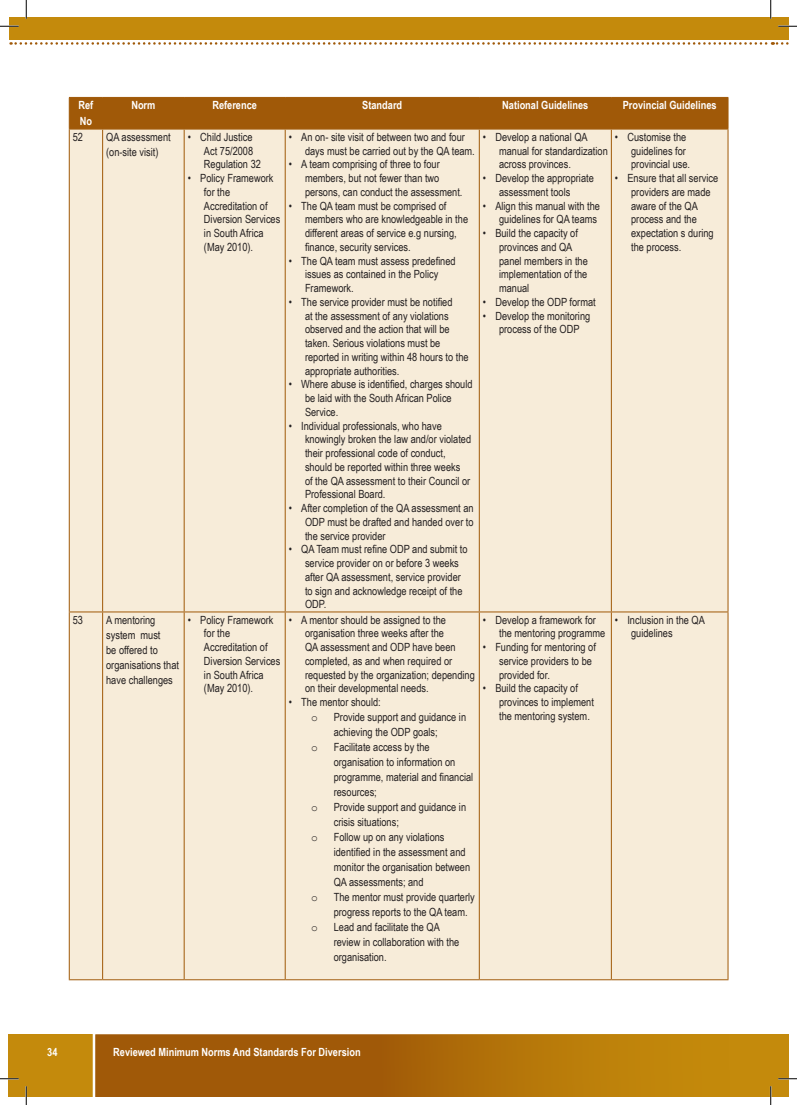
<style>
.page{position:relative;width:797px;height:1105px;background:#fff}
.page>*{position:absolute;margin:0;border:0;box-sizing:border-box;transform-origin:0 0}
.bullets_table{font:11.25px/13.8px "Arial Narrow";color:#231f20}
.t1{font:700 11.25px/16.2px "Arial Narrow";color:#fff}
.t2{font:11.25px "Courier New";color:#231f20}
</style>
<div class="page">
<div style="left:9px;top:1034px;width:761px;height:62px;background:#c48a0c"></div>
<svg style="left:93px;top:1034px;width:677px;height:62px"></svg>
<div style="left:9px;top:17px;width:762px;height:23px;background:#c48a0c"></div>
<svg style="left:11px;top:42px;width:777px;height:3px"></svg>
<div style="left:770px;top:17px;width:18px;height:23px;background:#c48a0c"></div>
<div style="left:70px;top:98px;width:657px;height:30px;background:#a05908"></div>
<div style="left:70px;top:130px;width:657px;height:849px;background:#f7ecd9"></div>
<hr style="left:69px;top:97px;width:34px;height:1px;background:#a05908">
<hr style="left:69px;top:98px;width:1px;height:30px;background:#a05908">
<hr style="left:103px;top:97px;width:81px;height:1px;background:#a05908">
<hr style="left:102px;top:98px;width:1px;height:30px;background:#a05908">
<hr style="left:184px;top:97px;width:101px;height:1px;background:#a05908">
<hr style="left:184px;top:98px;width:1px;height:30px;background:#a05908">
<hr style="left:285px;top:97px;width:194px;height:1px;background:#a05908">
<hr style="left:285px;top:98px;width:1px;height:30px;background:#a05908">
<hr style="left:479px;top:97px;width:132px;height:1px;background:#a05908">
<hr style="left:479px;top:98px;width:1px;height:30px;background:#a05908">
<hr style="left:611px;top:97px;width:117px;height:1px;background:#a05908">
<hr style="left:611px;top:98px;width:1px;height:30px;background:#a05908">
<hr style="left:727px;top:98px;width:1px;height:30px;background:#a05908">
<hr style="left:69px;top:128px;width:34px;height:2px;background:#a05908">
<hr style="left:103px;top:128px;width:81px;height:2px;background:#a05908">
<hr style="left:184px;top:128px;width:101px;height:2px;background:#a05908">
<hr style="left:285px;top:128px;width:194px;height:2px;background:#a05908">
<hr style="left:479px;top:128px;width:132px;height:2px;background:#a05908">
<hr style="left:611px;top:128px;width:117px;height:2px;background:#a05908">
<hr style="left:69px;top:130px;width:1px;height:481px;background:#a05908">
<hr style="left:102px;top:130px;width:1px;height:481px;background:#a05908">
<hr style="left:184px;top:130px;width:1px;height:481px;background:#a05908">
<hr style="left:285px;top:130px;width:1px;height:481px;background:#a05908">
<hr style="left:479px;top:130px;width:1px;height:481px;background:#a05908">
<hr style="left:611px;top:130px;width:1px;height:481px;background:#a05908">
<hr style="left:727px;top:130px;width:1px;height:481px;background:#a05908">
<hr style="left:69px;top:611px;width:34px;height:1px;background:#a05908">
<hr style="left:69px;top:612px;width:1px;height:367px;background:#a05908">
<hr style="left:103px;top:611px;width:81px;height:1px;background:#a05908">
<hr style="left:102px;top:612px;width:1px;height:367px;background:#a05908">
<hr style="left:184px;top:611px;width:101px;height:1px;background:#a05908">
<hr style="left:184px;top:612px;width:1px;height:367px;background:#a05908">
<hr style="left:285px;top:611px;width:194px;height:1px;background:#a05908">
<hr style="left:285px;top:612px;width:1px;height:367px;background:#a05908">
<hr style="left:479px;top:611px;width:132px;height:1px;background:#a05908">
<hr style="left:479px;top:612px;width:1px;height:367px;background:#a05908">
<hr style="left:611px;top:611px;width:117px;height:1px;background:#a05908">
<hr style="left:611px;top:612px;width:1px;height:367px;background:#a05908">
<hr style="left:727px;top:612px;width:1px;height:367px;background:#a05908">
<hr style="left:69px;top:979px;width:34px;height:1px;background:#a05908">
<hr style="left:103px;top:979px;width:81px;height:1px;background:#a05908">
<hr style="left:184px;top:979px;width:101px;height:1px;background:#a05908">
<hr style="left:285px;top:979px;width:194px;height:1px;background:#a05908">
<hr style="left:479px;top:979px;width:132px;height:1px;background:#a05908">
<hr style="left:611px;top:979px;width:117px;height:1px;background:#a05908">
<svg style="left:0;top:25px;width:19px;height:2px"></svg>
<svg style="left:778px;top:25px;width:19px;height:2px"></svg>
<svg style="left:0;top:1078px;width:19px;height:1px"></svg>
<svg style="left:25px;top:0;width:2px;height:19px"></svg>
<svg style="left:25px;top:1086px;width:2px;height:19px"></svg>
<svg style="left:770px;top:0;width:1px;height:19px"></svg>
<svg style="left:770px;top:1034px;width:27px;height:71px"></svg>
<p class="t1" style="left:78px;top:97px;width:16px">Ref<br>No</p>
<p class="t1" style="left:131px;top:97px;width:26px">Norm</p>
<p class="t1" style="left:212px;top:97px;width:46px">Reference</p>
<p class="t1" style="left:362px;top:97px;width:41px">Standard</p>
<p class="t1" style="left:502px;top:97px;width:88px">National Guidelines</p>
<p class="t1" style="left:622px;top:97px;width:95px">Provincial Guidelines</p>
<p class="bullets_table" style="left:73px;top:130px;width:12px">52</p>
<p class="bullets_table" style="left:106px;top:129px;width:66px;line-height:15px">QA assessment (on-site visit)</p>
<p class="bullets_table" style="left:204px;top:130px;width:58px;text-indent:-16px">• Child Justice<br>Act 75/2008<br>Regulation 32</p>
<p class="bullets_table" style="left:204px;top:171px;width:78px;text-indent:-16px">• Policy Framework for the<br>Accreditation of<br>Diversion Services in South Africa (May 2010).</p>
<p class="bullets_table" style="left:499px;top:130px;width:110px;text-indent:-16px">• Develop a national QA manual for standardization across provinces.</p>
<p class="bullets_table" style="left:499px;top:171px;width:96px;text-indent:-16px">• Develop the appropriate assessment tools</p>
<p class="bullets_table" style="left:483px;top:198px;width:119px;text-align:right">• Align this manual with the guidelines for QA teams</p>
<p class="bullets_table" style="left:499px;top:226px;width:90px;text-indent:-16px">• Build the capacity of provinces and QA panel members in the implementation of the manual</p>
<p class="bullets_table" style="left:483px;top:295px;width:114px">• Develop the ODP format</p>
<p class="bullets_table" style="left:483px;top:308px;width:109px;text-align:center">• Develop the monitoring process of the ODP</p>
<p class="bullets_table" style="left:305px;top:130px;width:171px;text-indent:-16px">• An on- site visit of between two and four days must be carried out by the QA team.</p>
<p class="bullets_table" style="left:305px;top:157px;width:159px;text-indent:-16px">• A team comprising of three to four members, but not fewer than two persons, can conduct the assessment.</p>
<p class="bullets_table" style="left:305px;top:198px;width:165px;text-indent:-16px">• The QA team must be comprised of members who are knowledgeable in the different areas of service e.g nursing, finance, security services.</p>
<p class="bullets_table" style="left:305px;top:253px;width:152px;text-indent:-16px">• The QA team must assess predefined issues as contained in the Policy<br>Framework.</p>
<p class="bullets_table" style="left:305px;top:295px;width:165px;text-indent:-16px">• The service provider must be notified<br>at the assessment of any violations observed and the action that will be taken. Serious violations must be reported in writing within 48 hours to the appropriate authorities.</p>
<p class="bullets_table" style="left:305px;top:377px;width:169px;text-indent:-16px">• Where abuse is identified, charges should be laid with the South African Police<br>Service.</p>
<p class="bullets_table" style="left:305px;top:418px;width:168px;text-indent:-16px">• Individual professionals, who have knowingly broken the law and/or violated their professional code of conduct, should be reported within three weeks<br>of the QA assessment to their Council or Professional Board.</p>
<p class="bullets_table" style="left:305px;top:501px;width:170px;text-align:justify;text-indent:-16px">• After completion of the QA assessment an ODP must be drafted and handed over to the service provider</p>
<p class="bullets_table" style="left:305px;top:542px;width:164px;text-indent:-16px">• QA Team must refine ODP and submit to service provider on or before 3 weeks after QA assessment, service provider to sign and acknowledge receipt of the<br>ODP.</p>
<p class="bullets_table" style="left:631px;top:130px;width:60px;text-indent:-16px">• Customise the guidelines for provincial use.</p>
<p class="bullets_table" style="left:631px;top:171px;width:89px;text-indent:-16px">• Ensure that all service providers are made aware of the QA process and the expectation s during the process.</p>
<p class="bullets_table" style="left:73px;top:612px;width:12px">53</p>
<p class="bullets_table" style="left:106px;top:612px;width:74px;line-height:15px">A mentoring system must<br>be offered to organisations that have challenges</p>
<p class="bullets_table" style="left:204px;top:612px;width:78px;text-indent:-16px">• Policy Framework for the<br>Accreditation of<br>Diversion Services in South Africa (May 2010).</p>
<p class="bullets_table" style="left:305px;top:612px;width:171px;text-indent:-16px">• A mentor should be assigned to the organisation three weeks after the<br>QA assessment and ODP have been completed, as and when required or requested by the organization; depending on their developmental needs.</p>
<p class="bullets_table" style="left:289px;top:695px;width:93px">• The mentor should:</p>
<p class="t2" style="left:311px;top:711px;width:8px">o</p>
<p class="bullets_table" style="left:334px;top:709px;width:134px;line-height:15px">Provide support and guidance in achieving the ODP goals;</p>
<p class="t2" style="left:311px;top:741px;width:8px">o</p>
<p class="bullets_table" style="left:334px;top:739px;width:141px;line-height:15px">Facilitate access by the organisation to information on programme, material and financial resources;</p>
<p class="t2" style="left:311px;top:801px;width:8px">o</p>
<p class="bullets_table" style="left:334px;top:799px;width:134px;line-height:15px">Provide support and guidance in crisis situations;</p>
<p class="t2" style="left:311px;top:831px;width:8px">o</p>
<p class="bullets_table" style="left:334px;top:829px;width:138px;line-height:15px">Follow up on any violations identified in the assessment and monitor the organisation between<br>QA assessments; and</p>
<p class="t2" style="left:311px;top:891px;width:8px">o</p>
<p class="bullets_table" style="left:334px;top:889px;width:142px;line-height:15px">The mentor must provide quarterly progress reports to the QA team.</p>
<p class="t2" style="left:311px;top:921px;width:8px">o</p>
<p class="bullets_table" style="left:334px;top:919px;width:127px;line-height:15px">Lead and facilitate the QA review in collaboration with the organisation.</p>
<p class="bullets_table" style="left:499px;top:612px;width:108px;text-indent:-16px">• Develop a framework for the mentoring programme</p>
<p class="bullets_table" style="left:499px;top:640px;width:98px;text-indent:-16px">• Funding for mentoring of service providers to be provided for.</p>
<p class="bullets_table" style="left:499px;top:681px;width:96px;text-indent:-16px">• Build the capacity of provinces to implement the mentoring system.</p>
<p class="bullets_table" style="left:631px;top:612px;width:75px;text-indent:-16px">• Inclusion in the QA guidelines</p>
<p class="t1" style="left:47px;top:1043px;width:12px">34</p>
<p class="t1" style="left:113px;top:1043px;width:249px">Reviewed Minimum Norms And Standards For Diversion</p>
</div>
